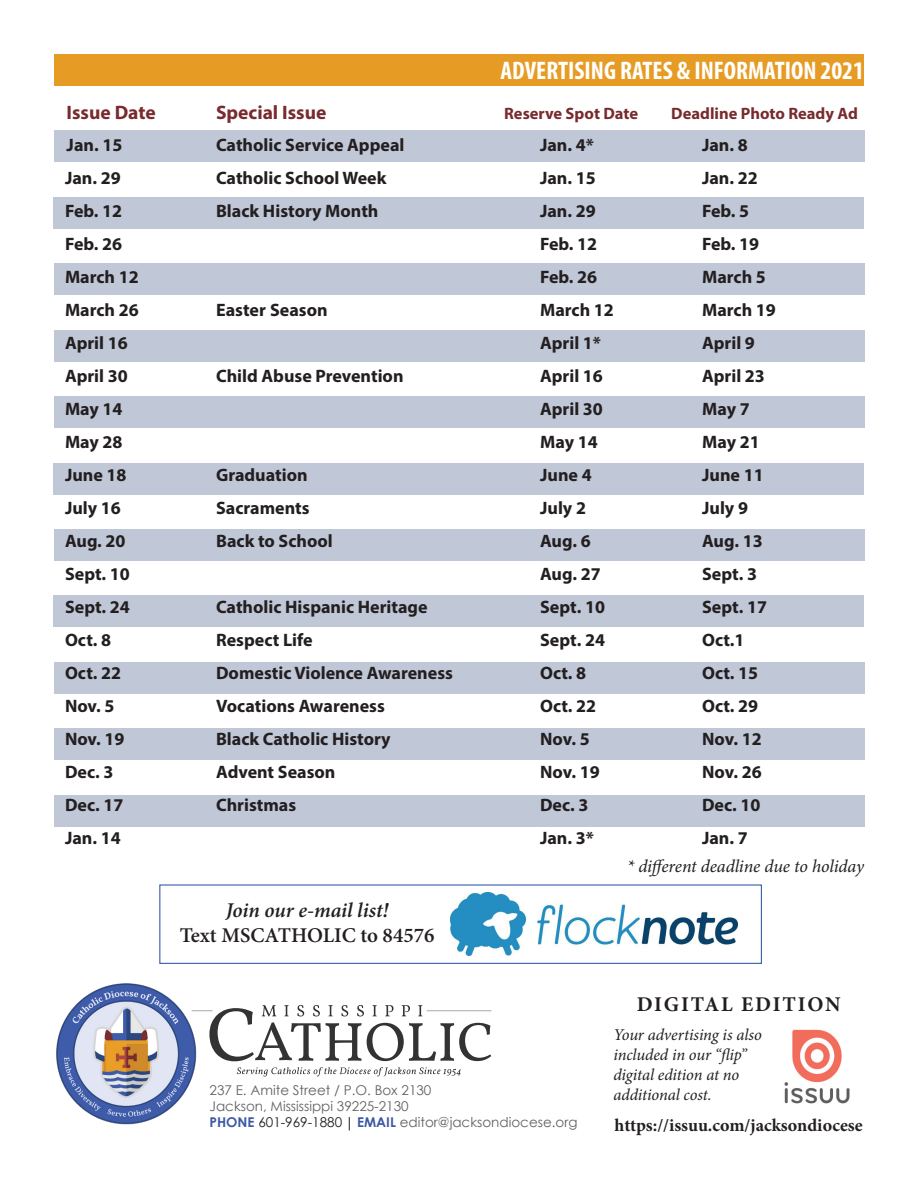
<style>
.page{position:relative;width:918px;height:1188px;background:#fff}
.page>*{position:absolute;margin:0;border:0;box-sizing:border-box;transform-origin:0 0}
.t1{font:700 condensed 25.5px "Myriad Pro";color:#fff}
.t2{font:600 21px "Minion Pro";color:#231f20}
.t3{font:italic 600 21px "Minion Pro";letter-spacing:-.01em;color:#231f20}
.t4{font:700 21px "Minion Pro";letter-spacing:.085em;color:#231f20}
.t5{font:700 19.5px "Myriad Pro";color:#782b2e}
.t6{font:700 18px "Myriad Pro";color:#231f20}
.t7{font:700 18px "Minion Pro";color:#231f20}
.t8{font:italic 18px "Minion Pro";letter-spacing:-.01em;color:#231f20}
.t9{font:italic 16.5px/19.8px "Minion Pro";letter-spacing:-.01em;color:#231f20}
.t10{font:700 16.5px "Myriad Pro";color:#782b2e}
.t11{font:13.5px "Century Gothic";color:#616164}
.s1{font-weight:700;color:#3d59a6}
.s2{color:#231f20}
</style>
<div class="page">
<div style="left:54px;top:54px;width:810px;height:32px;background:#e69c24"></div>
<svg style="left:349px;top:1117px;width:1px;height:13px"></svg>
<svg style="left:237px;top:1067px;width:224px;height:10px"></svg>
<svg style="left:197px;top:1005px;width:294px;height:56px"></svg>
<img style="left:56px;top:983px;width:141px;height:142px">
<div style="left:54px;top:197px;width:810px;height:32px;background:#c0c7d7"></div>
<div style="left:54px;top:263px;width:810px;height:32px;background:#c0c7d7"></div>
<div style="left:54px;top:330px;width:810px;height:32px;background:#c0c7d7"></div>
<div style="left:54px;top:396px;width:810px;height:32px;background:#c0c7d7"></div>
<div style="left:54px;top:463px;width:810px;height:31px;background:#c0c7d7"></div>
<div style="left:54px;top:529px;width:810px;height:32px;background:#c0c7d7"></div>
<div style="left:54px;top:595px;width:810px;height:32px;background:#c0c7d7"></div>
<div style="left:54px;top:662px;width:810px;height:32px;background:#c0c7d7"></div>
<div style="left:54px;top:728px;width:810px;height:32px;background:#c0c7d7"></div>
<div style="left:54px;top:795px;width:810px;height:32px;background:#c0c7d7"></div>
<div style="left:54px;top:130px;width:810px;height:32px;background:#c0c7d7"></div>
<img style="left:784px;top:1029px;width:66px;height:75px">
<img style="left:450px;top:893px;width:288px;height:63px">
<div style="left:159px;top:884px;width:603px;height:80px;border:1px solid #3a5ea9"></div>
<p class="t1" style="left:501px;top:55px;width:365px">ADVERTISING RATES &amp; INFORMATION 2021</p>
<p class="t5" style="left:66px;top:100px;width:91px">Issue Date</p>
<p class="t5" style="left:216px;top:100px;width:112px">Special Issue</p>
<p class="t10" style="left:504px;top:103px;width:135px">Reserve Spot Date</p>
<p class="t10" style="left:671px;top:103px;width:188px">Deadline Photo Ready Ad</p>
<p class="t6" style="left:67px;top:133px;width:57px">Jan. 15</p>
<p class="t6" style="left:216px;top:133px;width:190px">Catholic Service Appeal</p>
<p class="t6" style="left:540px;top:133px;width:55px">Jan. 4*</p>
<p class="t6" style="left:702px;top:133px;width:47px">Jan. 8</p>
<p class="t6" style="left:65px;top:166px;width:57px">Jan. 29</p>
<p class="t6" style="left:216px;top:166px;width:172px">Catholic School Week</p>
<p class="t6" style="left:540px;top:166px;width:57px">Jan. 15</p>
<p class="t6" style="left:702px;top:166px;width:57px">Jan. 22</p>
<p class="t6" style="left:65px;top:199px;width:58px">Feb. 12</p>
<p class="t6" style="left:216px;top:199px;width:164px">Black History Month</p>
<p class="t6" style="left:540px;top:199px;width:57px">Jan. 29</p>
<p class="t6" style="left:702px;top:199px;width:48px">Feb. 5</p>
<p class="t6" style="left:65px;top:232px;width:58px">Feb. 26</p>
<p class="t6" style="left:540px;top:232px;width:58px">Feb. 12</p>
<p class="t6" style="left:702px;top:232px;width:58px">Feb. 19</p>
<p class="t6" style="left:65px;top:265px;width:75px">March 12</p>
<p class="t6" style="left:540px;top:265px;width:58px">Feb. 26</p>
<p class="t6" style="left:702px;top:265px;width:65px">March 5</p>
<p class="t6" style="left:65px;top:298px;width:75px">March 26</p>
<p class="t6" style="left:216px;top:298px;width:113px">Easter Season</p>
<p class="t6" style="left:540px;top:298px;width:75px">March 12</p>
<p class="t6" style="left:702px;top:298px;width:75px">March 19</p>
<p class="t6" style="left:65px;top:331px;width:64px">April 16</p>
<p class="t6" style="left:540px;top:331px;width:62px">April 1*</p>
<p class="t6" style="left:702px;top:331px;width:54px">April 9</p>
<p class="t6" style="left:65px;top:364px;width:64px">April 30</p>
<p class="t6" style="left:216px;top:364px;width:189px">Child Abuse Prevention</p>
<p class="t6" style="left:540px;top:364px;width:64px">April 16</p>
<p class="t6" style="left:702px;top:364px;width:64px">April 23</p>
<p class="t6" style="left:65px;top:397px;width:59px">May 14</p>
<p class="t6" style="left:540px;top:397px;width:64px">April 30</p>
<p class="t6" style="left:702px;top:397px;width:49px">May 7</p>
<p class="t6" style="left:65px;top:430px;width:59px">May 28</p>
<p class="t6" style="left:540px;top:430px;width:59px">May 14</p>
<p class="t6" style="left:702px;top:430px;width:59px">May 21</p>
<p class="t6" style="left:65px;top:463px;width:63px">June 18</p>
<p class="t6" style="left:216px;top:463px;width:93px">Graduation</p>
<p class="t6" style="left:540px;top:463px;width:53px">June 4</p>
<p class="t6" style="left:702px;top:463px;width:63px">June 11</p>
<p class="t6" style="left:65px;top:496px;width:57px">July 16</p>
<p class="t6" style="left:216px;top:496px;width:95px">Sacraments</p>
<p class="t6" style="left:540px;top:496px;width:47px">July 2</p>
<p class="t6" style="left:702px;top:496px;width:47px">July 9</p>
<p class="t6" style="left:65px;top:529px;width:62px">Aug. 20</p>
<p class="t6" style="left:216px;top:529px;width:118px">Back to School</p>
<p class="t6" style="left:540px;top:529px;width:52px">Aug. 6</p>
<p class="t6" style="left:702px;top:529px;width:62px">Aug. 13</p>
<p class="t6" style="left:65px;top:562px;width:66px">Sept. 10</p>
<p class="t6" style="left:540px;top:562px;width:62px">Aug. 27</p>
<p class="t6" style="left:702px;top:562px;width:56px">Sept. 3</p>
<p class="t6" style="left:65px;top:595px;width:66px">Sept. 24</p>
<p class="t6" style="left:216px;top:595px;width:213px">Catholic Hispanic Heritage</p>
<p class="t6" style="left:540px;top:595px;width:66px">Sept. 10</p>
<p class="t6" style="left:702px;top:595px;width:66px">Sept. 17</p>
<p class="t6" style="left:65px;top:628px;width:48px">Oct. 8</p>
<p class="t6" style="left:216px;top:628px;width:98px">Respect Life</p>
<p class="t6" style="left:540px;top:628px;width:66px">Sept. 24</p>
<p class="t6" style="left:702px;top:628px;width:44px">Oct.1</p>
<p class="t6" style="left:65px;top:661px;width:58px">Oct. 22</p>
<p class="t6" style="left:216px;top:661px;width:238px">Domestic Violence Awareness</p>
<p class="t6" style="left:540px;top:661px;width:48px">Oct. 8</p>
<p class="t6" style="left:702px;top:661px;width:58px">Oct. 15</p>
<p class="t6" style="left:65px;top:694px;width:51px">Nov. 5</p>
<p class="t6" style="left:216px;top:694px;width:170px">Vocations Awareness</p>
<p class="t6" style="left:540px;top:694px;width:58px">Oct. 22</p>
<p class="t6" style="left:702px;top:694px;width:58px">Oct. 29</p>
<p class="t6" style="left:65px;top:727px;width:61px">Nov. 19</p>
<p class="t6" style="left:216px;top:727px;width:176px">Black Catholic History</p>
<p class="t6" style="left:540px;top:727px;width:51px">Nov. 5</p>
<p class="t6" style="left:702px;top:727px;width:61px">Nov. 12</p>
<p class="t6" style="left:65px;top:760px;width:50px">Dec. 3</p>
<p class="t6" style="left:216px;top:760px;width:121px">Advent Season</p>
<p class="t6" style="left:540px;top:760px;width:61px">Nov. 19</p>
<p class="t6" style="left:702px;top:760px;width:61px">Nov. 26</p>
<p class="t6" style="left:65px;top:793px;width:60px">Dec. 17</p>
<p class="t6" style="left:216px;top:793px;width:82px">Christmas</p>
<p class="t6" style="left:540px;top:793px;width:50px">Dec. 3</p>
<p class="t6" style="left:702px;top:793px;width:60px">Dec. 10</p>
<p class="t6" style="left:65px;top:826px;width:57px">Jan. 14</p>
<p class="t6" style="left:540px;top:826px;width:55px">Jan. 3*</p>
<p class="t6" style="left:702px;top:826px;width:47px">Jan. 7</p>
<p class="t3" style="left:226px;top:895px;width:164px">Join our e-mail list!</p>
<p class="t2" style="left:180px;top:921px;width:256px">Text MSCATHOLIC to 84576</p>
<p class="t11" style="left:210px;top:1081px;width:223px">237 E. Amite Street / P.O. Box 2130</p>
<p class="t11" style="left:210px;top:1097px;width:201px">Jackson, Mississippi 39225-2130</p>
<p class="t11" style="left:210px;top:1113px;width:369px"><span class="s1">PHONE</span> <span class="s2">601-969-1880</span> <span class="s1">EMAIL</span> editor@jacksondiocese.org</p>
<p class="t8" style="left:627px;top:854px;width:238px">* different deadline due to holiday</p>
<p class="t4" style="left:637px;top:989px;width:206px">DIGITAL EDITION</p>
<p class="t9" style="left:613px;top:1025px;width:150px">Your advertising is also included in our “flip” digital edition at no additional cost.</p>
<p class="t7" style="left:615px;top:1112px;width:250px">https://issuu.com/jacksondiocese</p>
</div>
